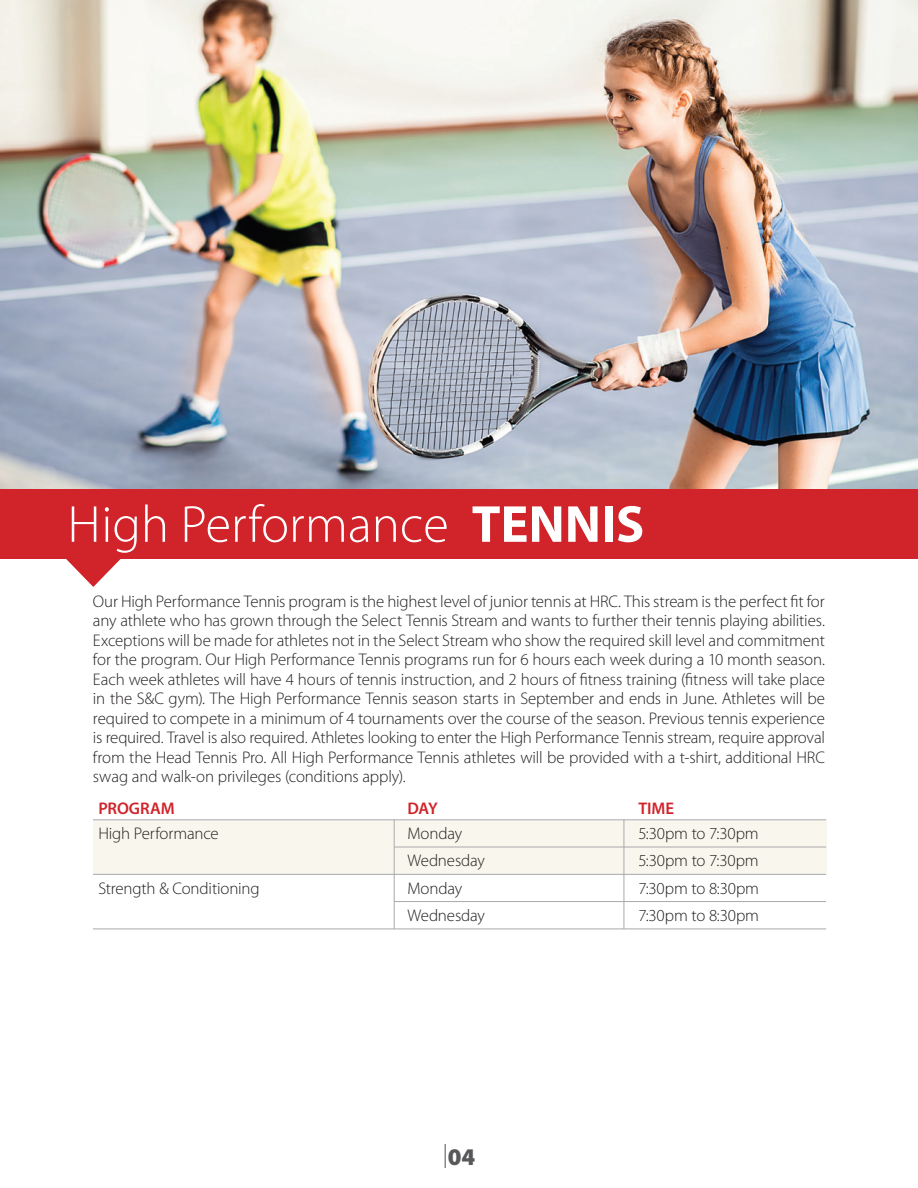
<style>
.page{position:relative;width:918px;height:1188px;background:#fff}
.page>*{position:absolute;margin:0;border:0;box-sizing:border-box;transform-origin:0 0}
.t1{font:300 52.5px "Myriad Pro";color:#fff}
.t2{font:900 24px "Myriad Pro";color:#57585a}
.t3{font:300 16.8px/19.5px "Myriad Pro";letter-spacing:-.005em;color:#231f20;text-align:justify}
.t4{font:600 16.8px "Myriad Pro";color:#d1232a}
.s1{font-weight:700}
.s2{font-weight:300}
</style>
<div class="page">
<img style="left:0;top:0;width:918px;height:489px">
<div style="left:0;top:489px;width:918px;height:70px;background:#d1232a"></div>
<svg style="left:66px;top:559px;width:55px;height:28px"></svg>
<div style="left:93px;top:820px;width:733px;height:54px;background:#f9f7ed"></div>
<hr style="left:93px;top:820px;width:733px;height:1px;background:#a8a9ad">
<hr style="left:93px;top:929px;width:733px;height:1px;background:#a8a9ad">
<hr style="left:394px;top:847px;width:432px;height:1px;background:#a8a9ad">
<hr style="left:93px;top:874px;width:733px;height:1px;background:#a8a9ad">
<hr style="left:394px;top:901px;width:432px;height:1px;background:#a8a9ad">
<hr style="left:394px;top:820px;width:1px;height:109px;background:#a8a9ad">
<hr style="left:624px;top:820px;width:1px;height:109px;background:#a8a9ad">
<h1 class="t1" style="left:67px;top:495px;width:578px">High Performance <span class="s1">TENNIS</span></h1>
<p class="t3" style="left:93px;top:592px;width:734px">Our High Performance Tennis program is the highest level of junior tennis at HRC. This stream is the perfect fit for any athlete who has grown through the Select Tennis Stream and wants to further their tennis playing abilities.<br>Exceptions will be made for athletes not in the Select Stream who show the required skill level and commitment for the program. Our High Performance Tennis programs run for 6 hours each week during a 10 month season.<br>Each week athletes will have 4 hours of tennis instruction, and 2 hours of fitness training (fitness will take place in the S&amp;C gym). The High Performance Tennis season starts in September and ends in June. Athletes will be required to compete in a minimum of 4 tournaments over the course of the season. Previous tennis experience is required. Travel is also required. Athletes looking to enter the High Performance Tennis stream, require approval from the Head Tennis Pro. All High Performance Tennis athletes will be provided with a t-shirt, additional HRC swag and walk-on privileges (conditions apply).</p>
<p class="t4" style="left:98px;top:797px;width:78px">PROGRAM</p>
<p class="t4" style="left:407px;top:797px;width:32px">DAY</p>
<p class="t4" style="left:638px;top:797px;width:37px">TIME</p>
<p class="t3" style="left:98px;top:824px;width:122px">High Performance</p>
<p class="t3" style="left:407px;top:824px;width:56px">Monday</p>
<p class="t3" style="left:638px;top:824px;width:122px">5:30pm to 7:30pm</p>
<p class="t3" style="left:98px;top:878px;width:163px">Strength &amp; Conditioning</p>
<p class="t3" style="left:407px;top:878px;width:56px">Monday</p>
<p class="t3" style="left:638px;top:878px;width:122px">7:30pm to 8:30pm</p>
<p class="t3" style="left:407px;top:851px;width:79px">Wednesday</p>
<p class="t3" style="left:638px;top:851px;width:122px">5:30pm to 7:30pm</p>
<p class="t3" style="left:407px;top:906px;width:79px">Wednesday</p>
<p class="t3" style="left:638px;top:906px;width:122px">7:30pm to 8:30pm</p>
<h2 class="t2" style="left:443px;top:1143px;width:34px"><span class="s2">|</span>04</h2>
</div>
